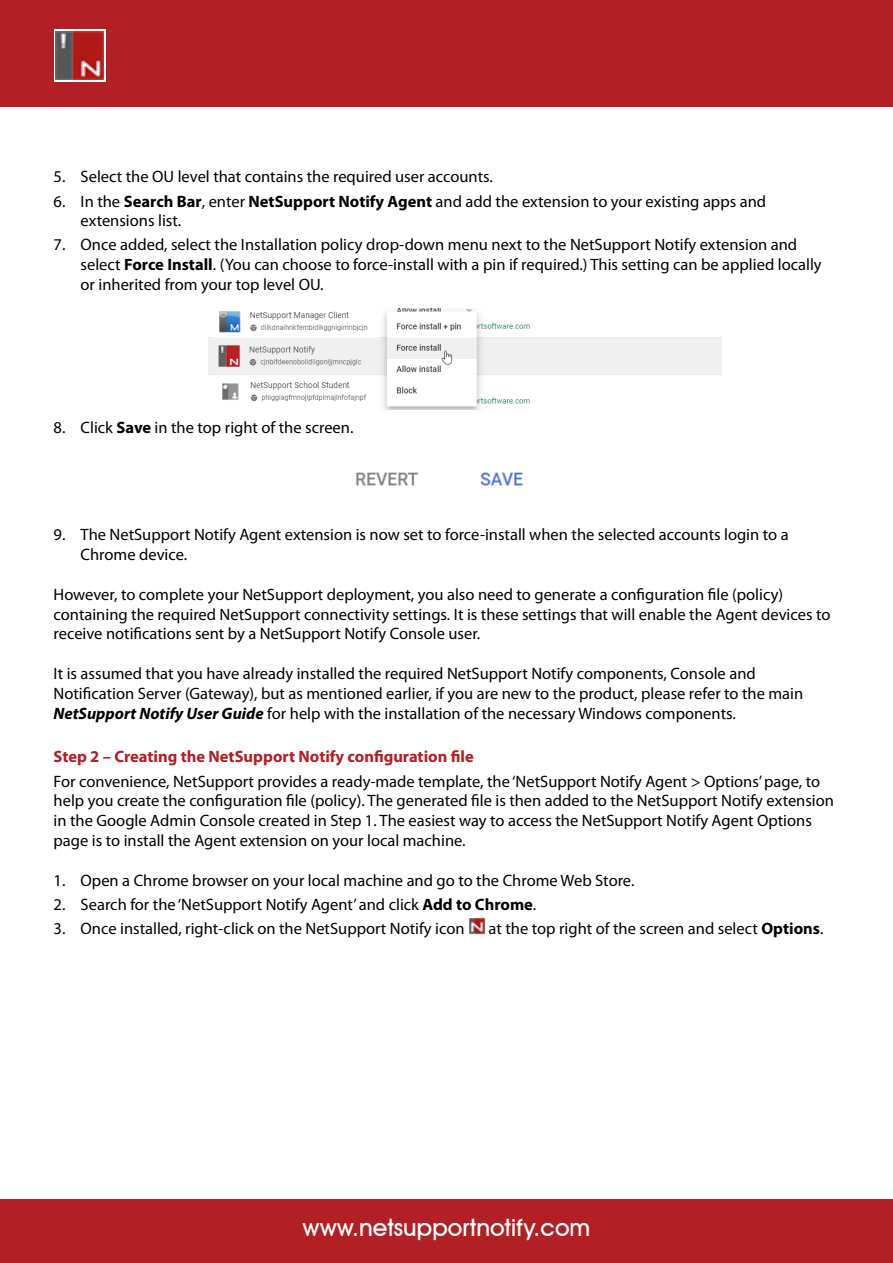
<style>
.page{position:relative;width:893px;height:1263px;background:#fff}
.page>*{position:absolute;margin:0;border:0;box-sizing:border-box;transform-origin:0 0}
.t1{font:500 24px "Avant Garde IT Cby BT";color:#fff}
.t2{font:16.5px/19.8px "Myriad Pro";color:#000}
.t3{font:700 16.5px "Myriad Pro";color:#b21f24}
.s1{font-weight:700}
.s2{font-weight:700;font-style:italic}
</style>
<div class="page">
<div style="left:0;top:0;width:893px;height:106px;background:#b21f24"></div>
<div style="left:0;top:1199px;width:893px;height:64px;background:#b21f24"></div>
<div style="left:54px;top:30px;width:52px;height:52px;background:linear-gradient(to right,#fff,#fff)"></div>
<img style="left:56px;top:32px;width:48px;height:48px">
<img style="left:469px;top:918px;width:16px;height:16px">
<img style="left:355px;top:472px;width:168px;height:14px">
<img style="left:208px;top:309px;width:514px;height:101px">
<p class="t2" style="left:54px;top:167px;width:441px">5. Select the OU level that contains the required user accounts.</p>
<p class="t2" style="left:81px;top:191px;width:687px;text-indent:-27px">6. In the <span class="s1">Search Bar</span>, enter <span class="s1">NetSupport Notify Agent</span> and add the extension to your existing apps and extensions list.</p>
<p class="t2" style="left:81px;top:235px;width:743px;text-indent:-27px">7. Once added, select the Installation policy drop-down menu next to the NetSupport Notify extension and select <span class="s1">Force Install</span>. (You can choose to force-install with a pin if required.) This setting can be applied locally or inherited from your top level OU.</p>
<p class="t2" style="left:54px;top:417px;width:301px">8. Click <span class="s1">Save</span> in the top right of the screen.</p>
<p class="t2" style="left:81px;top:525px;width:710px;text-indent:-27px">9. The NetSupport Notify Agent extension is now set to force-install when the selected accounts login to a<br>Chrome device.</p>
<p class="t2" style="left:54px;top:584px;width:778px">However, to complete your NetSupport deployment, you also need to generate a configuration file (policy) containing the required NetSupport connectivity settings. It is these settings that will enable the Agent devices to receive notifications sent by a NetSupport Notify Console user.</p>
<p class="t2" style="left:54px;top:663px;width:751px">It is assumed that you have already installed the required NetSupport Notify components, Console and<br>Notification Server (Gateway), but as mentioned earlier, if you are new to the product, please refer to the main<br><span class="s2">NetSupport Notify User Guide</span> for help with the installation of the necessary Windows components.</p>
<p class="t3" style="left:54px;top:746px;width:422px">Step 2 – Creating the NetSupport Notify configuration file</p>
<p class="t2" style="left:54px;top:771px;width:782px">For convenience, NetSupport provides a ready-made template, the ‘NetSupport Notify Agent &gt; Options’ page, to help you create the configuration file (policy). The generated file is then added to the NetSupport Notify extension in the Google Admin Console created in Step 1. The easiest way to access the NetSupport Notify Agent Options page is to install the Agent extension on your local machine.</p>
<p class="t2" style="left:54px;top:870px;width:582px">1. Open a Chrome browser on your local machine and go to the Chrome Web Store.</p>
<p class="t2" style="left:54px;top:894px;width:484px">2. Search for the ‘NetSupport Notify Agent’ and click <span class="s1">Add to Chrome</span>.</p>
<p class="t2" style="left:54px;top:918px;width:412px">3. Once installed, right-click on the NetSupport Notify icon</p>
<p class="t2" style="left:489px;top:918px;width:336px">at the top right of the screen and select <span class="s1">Options</span>.</p>
<h1 class="t1" style="left:303px;top:1212px;width:289px">www.netsupportnotify.com</h1>
</div>
